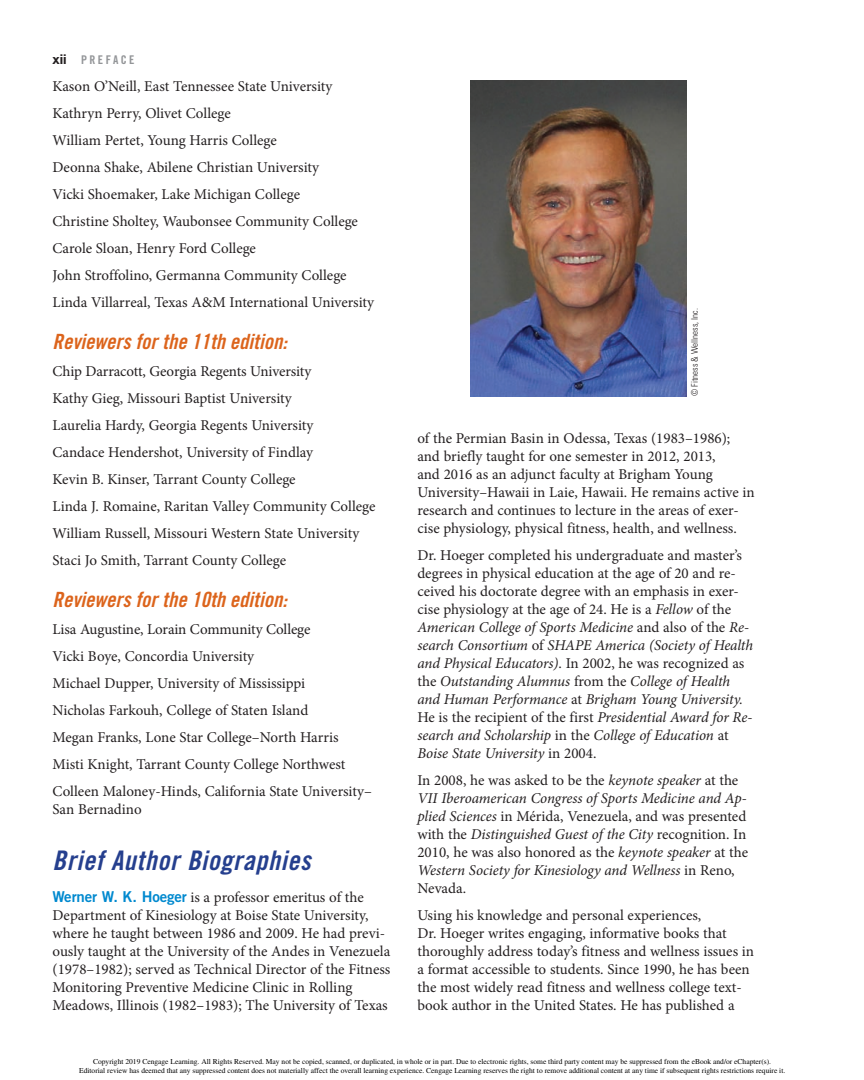
<style>
.page{position:relative;width:864px;height:1080px;background:#fff}
.page>*{position:absolute;margin:0;border:0;box-sizing:border-box;transform-origin:0 0}
.t1{font:27px "Trade Gothic LT Std Bd Cn 20 Obl";letter-spacing:.025em;color:#253f8e}
.t2{font:21px "Trade Gothic LT Std Bd Cn 20 Obl";color:#dc641c}
.t3{font:15px/18px "Minion Pro";color:#231f20}
.t4{font:italic 15px/18px "Minion Pro";letter-spacing:-.01em;color:#231f20}
.t5{font:12px "Trade Gothic LT Std Bd Cn 20";letter-spacing:.2em;color:#939598}
.t6{font:300 condensed 9px "Univers LT Std";color:#231f20}
.t7{font:7.5px/9.6px "Times";color:#000;text-align:center}
.s1{font-family:"Helvetica Neue LT Std";font-weight:700;font-size:13.5px;color:#231f20}
.s2{font-family:"Trade Gothic LT Std Bd 2";color:#0089cf}
.s3{font-style:italic}
.s4{font-style:normal}
</style>
<div class="page">
<img style="left:470px;top:80px;width:216px;height:316px">
<p class="t5" style="left:52px;top:53px;width:83px"><span class="s1">xii</span> PREFAC E</p>
<p class="t3" style="left:52px;top:73px;width:323px;line-height:27px">Kason O’Neill, East Tennessee State University Kathryn Perry, Olivet College<br>William Pertet, Young Harris College<br>Deonna Shake, Abilene Christian University<br>Vicki Shoemaker, Lake Michigan College<br>Christine Sholtey, Waubonsee Community College Carole Sloan, Henry Ford College<br>John Stroffolino, Germanna Community College Linda Villarreal, Texas A&amp;M International University</p>
<h2 class="t2" style="left:52px;top:329px;width:236px">Reviewers for the 11th edition:</h2>
<p class="t3" style="left:52px;top:358px;width:324px;line-height:27px">Chip Darracott, Georgia Regents University<br>Kathy Gieg, Missouri Baptist University<br>Laurelia Hardy, Georgia Regents University<br>Candace Hendershot, University of Findlay<br>Kevin B. Kinser, Tarrant County College<br>Linda J. Romaine, Raritan Valley Community College William Russell, Missouri Western State University Staci Jo Smith, Tarrant County College</p>
<h2 class="t2" style="left:52px;top:587px;width:236px">Reviewers for the 10th edition:</h2>
<p class="t3" style="left:52px;top:616px;width:320px;line-height:27px">Lisa Augustine, Lorain Community College<br>Vicki Boye, Concordia University<br>Michael Dupper, University of Mississippi<br>Nicholas Farkouh, College of Staten Island<br>Megan Franks, Lone Star College–North Harris Misti Knight, Tarrant County College Northwest Colleen Maloney-Hinds, California State University–</p>
<p class="t3" style="left:52px;top:800px;width:91px">San Bernadino</p>
<h1 class="t1" style="left:52px;top:844px;width:260px">Brief Author Biographies</h1>
<p class="t3" style="left:52px;top:888px;width:339px"><span class="s2">Werner W. K. Hoeger</span> is a professor emeritus of the Department of Kinesiology at Boise State University, where he taught between 1986 and 2009. He had previ&shy;ously taught at the University of the Andes in Venezuela (1978–1982); served as Technical Director of the Fitness Monitoring Preventive Medicine Clinic in Rolling Meadows, Illinois (1982–1983); The University of Texas</p>
<p class="t6" style="left:688px;top:396px;width:90px;rotate:-90deg">© Fitness &amp; Wellness, Inc.</p>
<p class="t3" style="left:417px;top:429px;width:339px">of the Permian Basin in Odessa, Texas (1983–1986); and briefly taught for one semester in 2012, 2013,<br>and 2016 as an adjunct faculty at Brigham Young University–Hawaii in Laie, Hawaii. He remains active in research and continues to lecture in the areas of exer&shy;cise physiology, physical fitness, health, and wellness.</p>
<p class="t3" style="left:417px;top:546px;width:337px">Dr. Hoeger completed his undergraduate and master’s degrees in physical education at the age of 20 and re&shy;ceived his doctorate degree with an emphasis in exer&shy;cise physiology at the age of 24. He is a <span class="s3">Fellow</span> of the <span class="s3">American College of Sports Medicine</span> and also of the <span class="s3">Re&shy;search Consortium</span> of <span class="s3">SHAPE America (Society of Health and Physical Educators)</span>. In 2002, he was recognized as the <span class="s3">Outstanding Alumnus</span> from the <span class="s3">College of Health and Human Performance</span> at <span class="s3">Brigham Young University.<br></span>He is the recipient of the first <span class="s3">Presidential Award for Re&shy;search and Scholarship</span> in the <span class="s3">College of Education</span> at <span class="s3">Boise State University</span> in 2004.</p>
<p class="t4" style="left:417px;top:771px;width:332px"><span class="s4">In 2008, he was asked to be the</span> keynote speaker <span class="s4">at the </span>VII Iberoamerican Congress of Sports Medicine and Ap&shy;plied Sciences <span class="s4">in Mérida, Venezuela, and was presented with the</span> Distinguished Guest of the City <span class="s4">recognition. In 2010, he was also honored as the</span> keynote speaker <span class="s4">at the </span>Western Society for Kinesiology and Wellness <span class="s4">in Reno, Nevada.</span></p>
<p class="t3" style="left:417px;top:906px;width:338px">Using his knowledge and personal experiences,<br>Dr. Hoeger writes engaging, informative books that thoroughly address today’s fitness and wellness issues in a format accessible to students. Since 1990, he has been the most widely read fitness and wellness college text&shy;book author in the United States. He has published a</p>
<p class="t7" style="left:79px;top:1056px;width:707px">Copyright 2019 Cengage Learning. All Rights Reserved. May not be copied, scanned, or duplicated, in whole or in part. Due to electronic rights, some third party content may be suppressed from the eBook and/or eChapter(s).<br>Editorial review has deemed that any suppressed content does not materially affect the overall learning experience. Cengage Learning reserves the right to remove additional content at any time if subsequent rights restrictions require it.</p>
</div>
